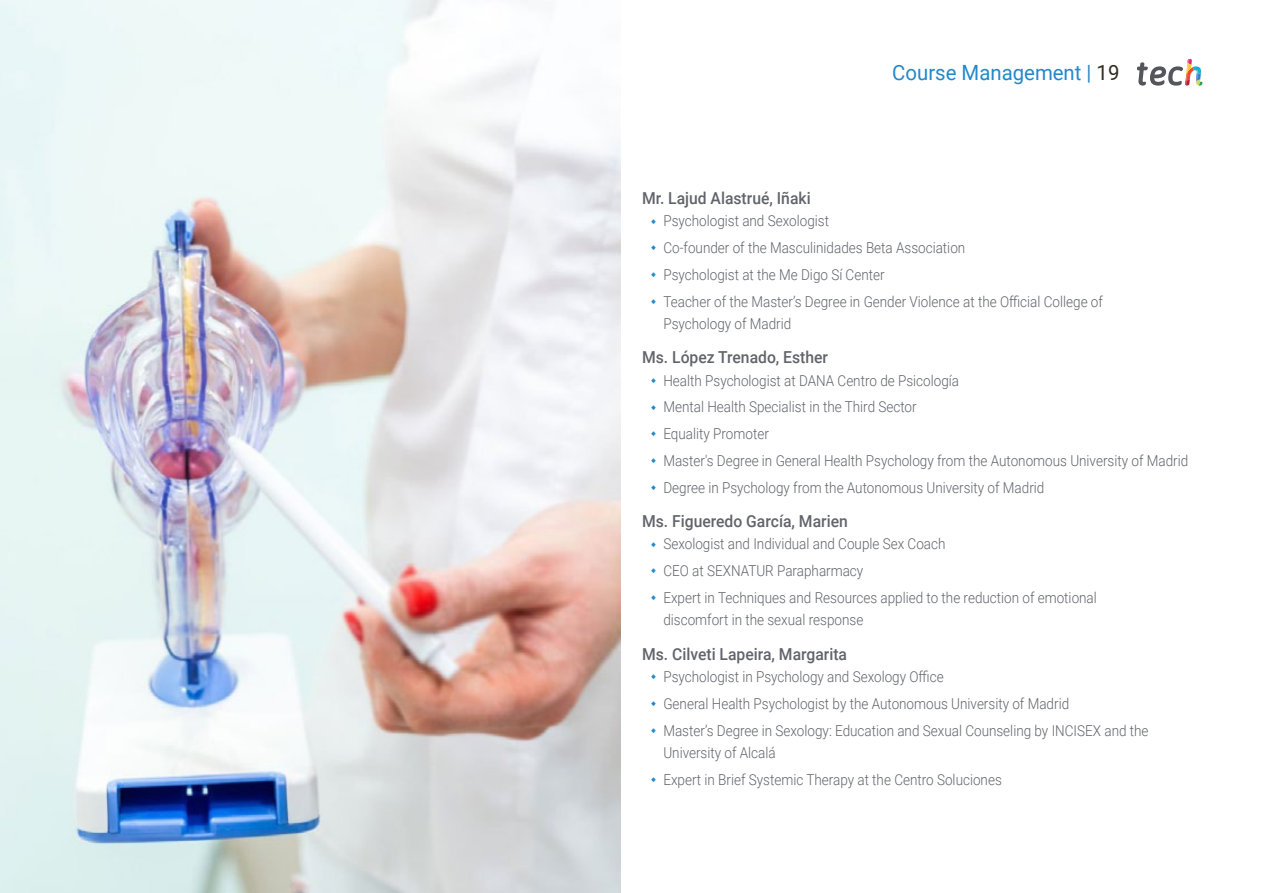
<style>
.page{position:relative;width:1263px;height:893px;background:#fff}
.page>*{position:absolute;margin:0;border:0;box-sizing:border-box;transform-origin:0 0}
.t1{font:21px "Roboto";color:#2488c9}
.t2{font:500 16.5px "Roboto";color:#61646a;scale:.95 1}
.t3{font:300 15px/26.7px "Roboto";color:#61646a;scale:.9 1}
.s1{color:#312e20}
</style>
<div class="page">
<svg style="left:1137px;top:59px;width:65px;height:27px"></svg>
<img style="left:0;top:0;width:621px;height:893px">
<h1 class="t1" style="left:892px;top:57px;width:229px">Course Management | <span class="s1">19</span></h1>
<p class="t2" style="left:642px;top:186px;width:179px">Mr. Lajud Alastrué, Iñaki</p>
<p class="t3" style="left:663px;top:207px;width:490px">Psychologist and Sexologist<br>Co-founder of the Masculinidades Beta Association<br>Psychologist at the Me Digo Sí Center<br>Teacher of the Master’s Degree in Gender Violence at the Official College of</p>
<p class="t3" style="left:663px;top:310px;width:144px">Psychology of Madrid</p>
<p class="t2" style="left:642px;top:346px;width:197px">Ms. López Trenado, Esther</p>
<p class="t3" style="left:663px;top:366px;width:585px">Health Psychologist at DANA Centro de Psicología<br>Mental Health Specialist in the Third Sector<br>Equality Promoter<br>Master's Degree in General Health Psychology from the Autonomous University of Madrid Degree in Psychology from the Autonomous University of Madrid</p>
<p class="t2" style="left:642px;top:509px;width:218px">Ms. Figueredo García, Marien</p>
<p class="t3" style="left:663px;top:530px;width:483px">Sexologist and Individual and Couple Sex Coach<br>CEO at SEXNATUR Parapharmacy<br>Expert in Techniques and Resources applied to the reduction of emotional</p>
<p class="t3" style="left:663px;top:606px;width:224px">discomfort in the sexual response</p>
<p class="t2" style="left:642px;top:642px;width:217px">Ms. Cilveti Lapeira, Margarita</p>
<p class="t3" style="left:663px;top:663px;width:541px">Psychologist in Psychology and Sexology Office<br>General Health Psychologist by the Autonomous University of Madrid<br>Master’s Degree in Sexology: Education and Sexual Counseling by INCISEX and the</p>
<p class="t3" style="left:663px;top:739px;width:378px">University of Alcalá<br>Expert in Brief Systemic Therapy at the Centro Soluciones</p>
</div>
